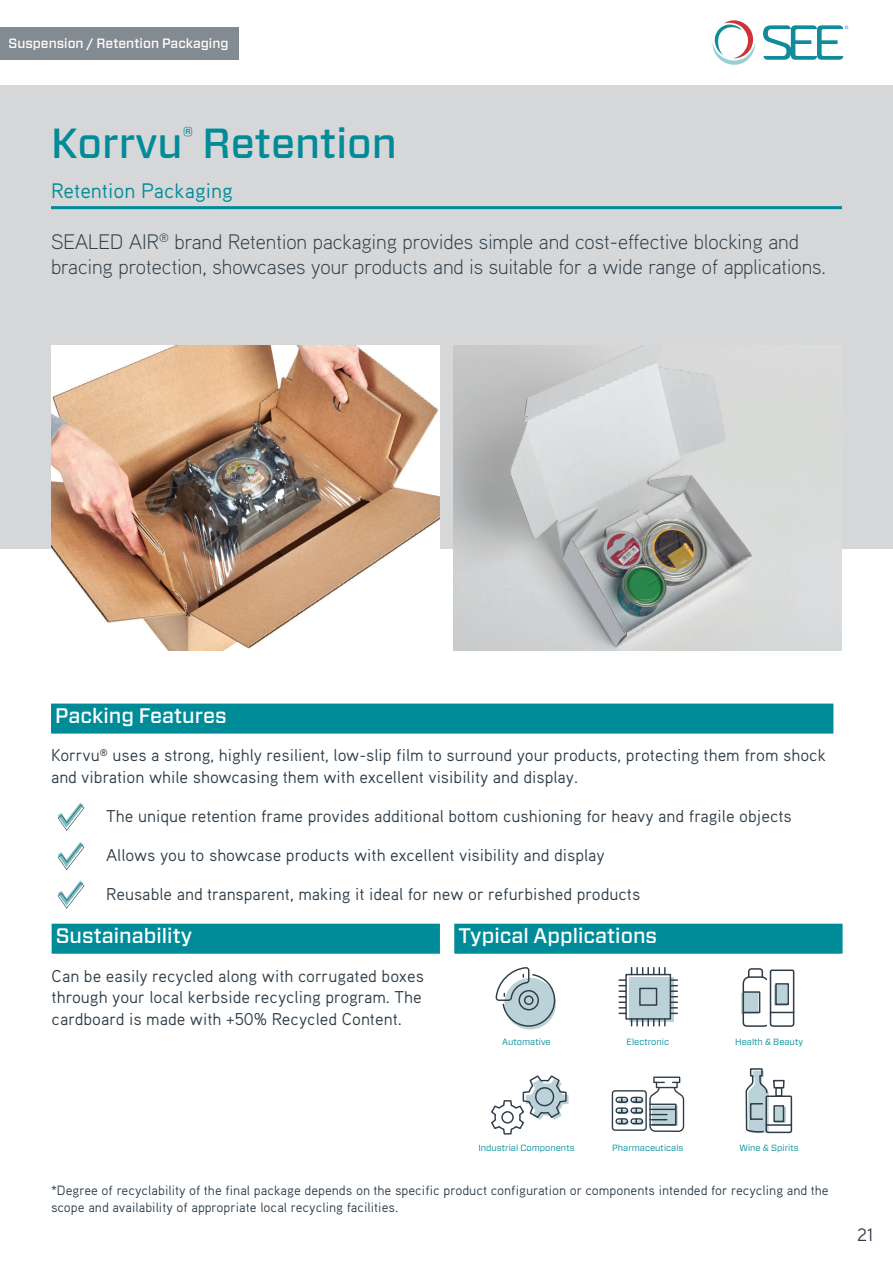
<style>
.page{position:relative;width:893px;height:1263px;background:#fff}
.page>*{position:absolute;margin:0;border:0;box-sizing:border-box;transform-origin:0 0}
.t1{font:500 42px "Forza";color:#008b98}
.t2{font:300 21px/25.5px "Aaux Pro OT";color:#2e3d48}
.t3{font:500 21px "Forza";color:#fff}
.t4{font:21px "Aaux Pro OT";color:#008b98}
.t5{font:18px "Aaux Pro OT";color:#2e3d48}
.t6{font:17.1px/21.8px "Aaux Pro OT";color:#2e3d48}
.t7{font:13.5px/16.5px "Aaux Pro OT";color:#2e3d48}
.t8{font:500 13.5px "Forza";color:#fff}
.t9{font:9px "Forza";color:#008b98}
.t10{font:8.7px "Forza";color:#1a8d99}
.t11{font:8.4px "Forza";color:#1a8d99}
.t12{font:8.25px "Forza";color:#1a8d99}
.t13{font:7.95px "Forza";color:#1a8d99}
</style>
<div class="page">
<svg style="left:712px;top:20px;width:43px;height:45px"></svg>
<svg style="left:763px;top:25px;width:85px;height:35px"></svg>
<div style="left:0;top:27px;width:238px;height:33px;background:#838b92"></div>
<div style="left:0;top:85px;width:893px;height:464px;background:#d6d7d9"></div>
<hr style="left:51px;top:206px;width:791px;height:3px;background:#008b98">
<svg style="left:58px;top:803px;width:26px;height:28px"></svg>
<svg style="left:58px;top:842px;width:26px;height:28px"></svg>
<svg style="left:58px;top:881px;width:26px;height:28px"></svg>
<img style="left:51px;top:345px;width:388px;height:305px">
<img style="left:454px;top:345px;width:388px;height:305px">
<svg style="left:495px;top:968px;width:61px;height:59px"></svg>
<svg style="left:742px;top:968px;width:53px;height:59px"></svg>
<div style="left:742px;top:991px;width:18px;height:22px;border:2px solid #2f3c47"></div>
<div style="left:775px;top:983px;width:14px;height:22px;border:2px solid #2f3c47"></div>
<svg style="left:619px;top:968px;width:58px;height:58px"></svg>
<svg style="left:491px;top:1075px;width:78px;height:60px"></svg>
<svg style="left:612px;top:1076px;width:72px;height:56px"></svg>
<svg style="left:745px;top:1068px;width:48px;height:66px"></svg>
<div style="left:775px;top:1087px;width:7px;height:10px;border:2px solid #2f3c47"></div>
<div style="left:51px;top:703px;width:782px;height:30px;background:#008b98"></div>
<div style="left:52px;top:924px;width:388px;height:30px;background:#008b98"></div>
<div style="left:454px;top:924px;width:389px;height:30px;background:#008b98"></div>
<p class="t8" style="left:9px;top:34px;width:222px">Suspension / Retention Packaging</p>
<h1 class="t1" style="left:51px;top:116px;width:347px">Korrvu<sup>®</sup> Retention</h1>
<p class="t4" style="left:51px;top:177px;width:183px">Retention Packaging</p>
<p class="t2" style="left:51px;top:228px;width:777px">SEALED AIR<sup>®</sup> brand Retention packaging provides simple and cost-effective blocking and bracing protection, showcases your products and is suitable for a wide range of applications.</p>
<p class="t3" style="left:55px;top:701px;width:173px">Packing Features</p>
<p class="t6" style="left:51px;top:744px;width:776px">Korrvu<sup>®</sup> uses a strong, highly resilient, low-slip film to surround your products, protecting them from shock and vibration while showcasing them with excellent visibility and display.</p>
<p class="t6" style="left:106px;top:805px;width:687px">The unique retention frame provides additional bottom cushioning for heavy and fragile objects</p>
<p class="t6" style="left:106px;top:843px;width:500px">Allows you to showcase products with excellent visibility and display</p>
<p class="t6" style="left:106px;top:882px;width:535px">Reusable and transparent, making it ideal for new or refurbished products</p>
<p class="t3" style="left:56px;top:921px;width:138px">Sustainability</p>
<p class="t6" style="left:52px;top:964px;width:374px">Can be easily recycled along with corrugated boxes through your local kerbside recycling program. The cardboard is made with +50% Recycled Content.</p>
<p class="t3" style="left:458px;top:921px;width:200px">Typical Applications</p>
<p class="t11" style="left:506px;top:1037px;width:47px">Automotive</p>
<p class="t10" style="left:736px;top:1033px;width:67px">Health &amp; Beauty</p>
<p class="t11" style="left:627px;top:1040px;width:41px">Electronic</p>
<p class="t9" style="left:502px;top:1036px;width:50px">Automative</p>
<p class="t9" style="left:627px;top:1036px;width:44px">Electronic</p>
<p class="t9" style="left:735px;top:1036px;width:70px">Health &amp; Beauty</p>
<p class="t13" style="left:603px;top:1139px;width:91px">Pharmacutical products</p>
<p class="t10" style="left:736px;top:1142px;width:67px">Wine and Spirits</p>
<p class="t9" style="left:478px;top:1141px;width:98px">Industrial Components</p>
<p class="t9" style="left:612px;top:1141px;width:73px">Pharmaceuticals</p>
<p class="t9" style="left:740px;top:1141px;width:61px">Wine &amp; Spirits</p>
<p class="t12" style="left:486px;top:1143px;width:90px">Industrial Components</p>
<p class="t7" style="left:51px;top:1182px;width:779px">*Degree of recyclability of the final package depends on the specific product configuration or components intended for recycling and the scope and availability of appropriate local recycling facilities.</p>
<p class="t5" style="left:857px;top:1223px;width:18px">21</p>
</div>
